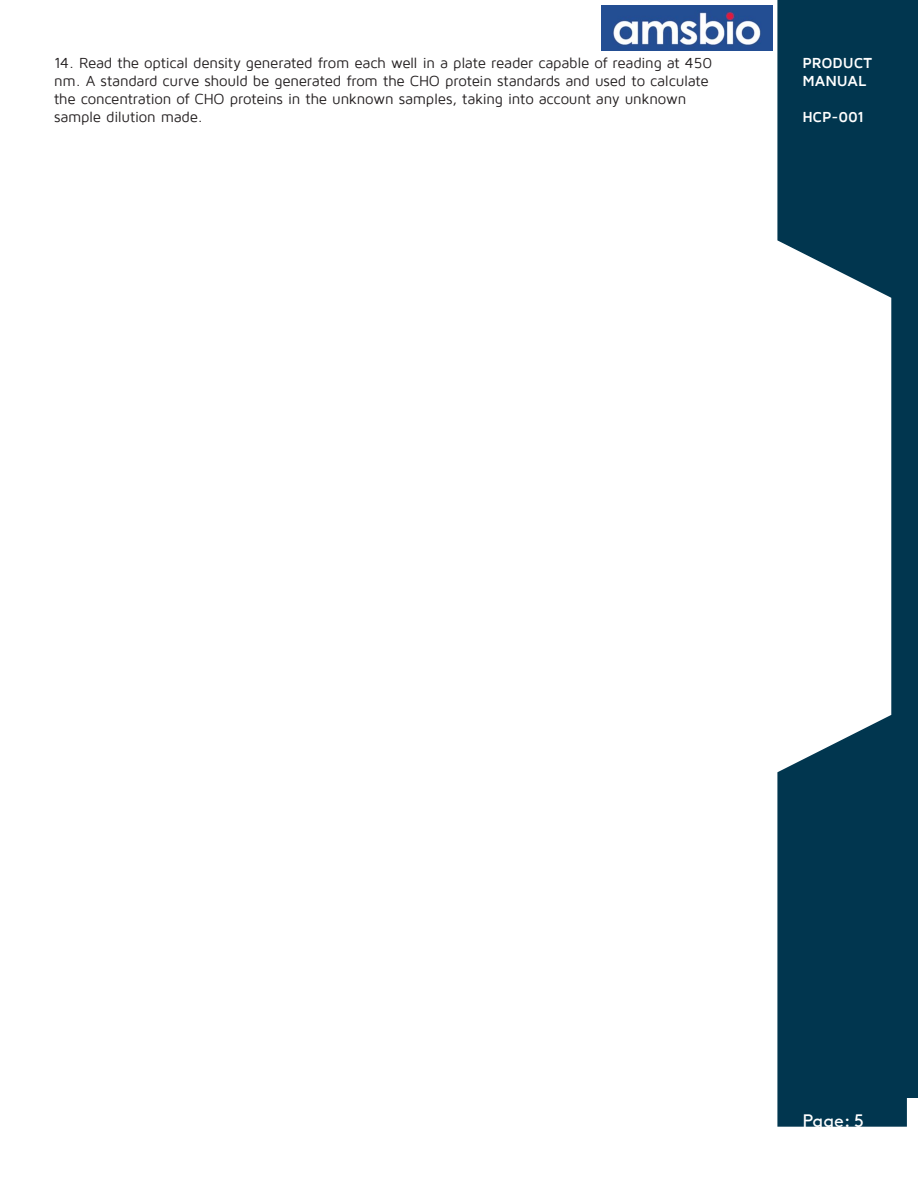
<style>
.page{position:relative;width:918px;height:1188px;background:#fff}
.page>*{position:absolute;margin:0;border:0;box-sizing:border-box;transform-origin:0 0}
.t1{font:18px "Brown";color:#fff}
.t2{font:15px "Maven Pro";letter-spacing:-.015em;color:#231f20}
.t3{font:700 15px/18px "Maven Pro";letter-spacing:-.01em;color:#fff}
</style>
<div class="page">
<svg style="left:777px;top:0;width:136px;height:1127px;fill:#01364f"></svg>
<div style="left:913px;top:0;width:5px;height:1098px;background:#01364f"></div>
<div style="left:779px;top:856px;width:139px;height:242px;background:#01364f"></div>
<img style="left:601px;top:5px;width:172px;height:45px">
<p class="t2" style="left:54px;top:56px;width:660px">14. Read the optical density generated from each well in a plate reader capable of reading at 450</p>
<p class="t2" style="left:54px;top:74px;width:656px">nm. A standard curve should be generated from the CHO protein standards and used to calculate</p>
<p class="t2" style="left:54px;top:92px;width:634px">the concentration of CHO proteins in the unknown samples, taking into account any unknown</p>
<p class="t2" style="left:54px;top:110px;width:150px">sample dilution made.</p>
<p class="t3" style="left:802px;top:55px;width:71px">PRODUCT<br>MANUAL</p>
<p class="t3" style="left:802px;top:109px;width:64px">HCP-001</p>
<p class="t1" style="left:803px;top:1111px;width:63px">Page: 5</p>
</div>
